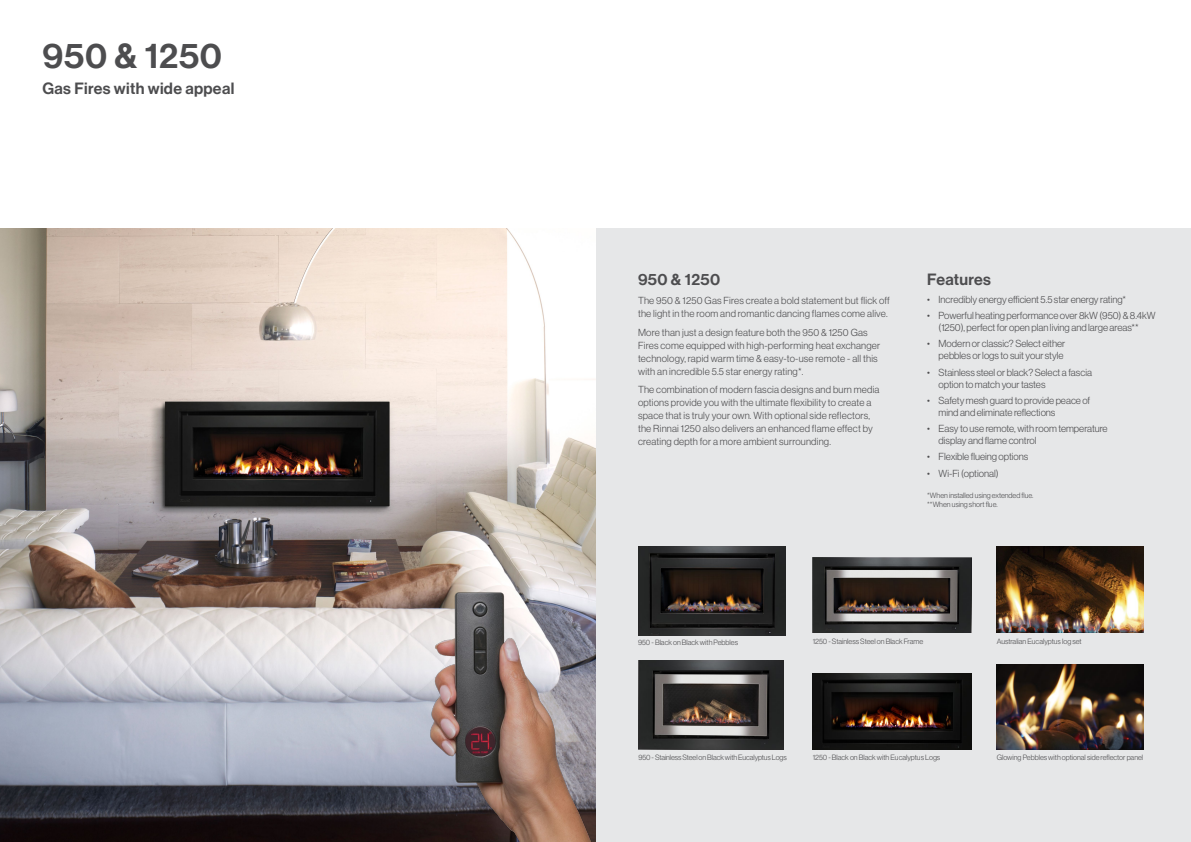
<style>
.page{position:relative;width:1191px;height:842px;background:#fff}
.page>*{position:absolute;margin:0;border:0;box-sizing:border-box;transform-origin:0 0}
.t1{font:500 35px "Haas Grot Disp 65";letter-spacing:.02em;color:#4d4d4f}
.t2{font:500 16px "Haas Grot Disp 65";letter-spacing:.02em;color:#4d4d4f}
.t3{font:300 10px/13px "Haas Grot Disp 45";letter-spacing:.005em;color:#4d4d4f}
.t4{font:300 7.5px/9px "Haas Grot Disp 45";color:#4d4d4f}
</style>
<div class="page">
<div style="left:0;top:229px;width:1191px;height:613px;background:#e6e7e8"></div>
<img style="left:812px;top:674px;width:159px;height:76px">
<img style="left:812px;top:557px;width:159px;height:76px">
<img style="left:996px;top:664px;width:147px;height:86px">
<img style="left:996px;top:546px;width:148px;height:87px">
<img style="left:638px;top:546px;width:147px;height:89px">
<img style="left:638px;top:660px;width:145px;height:90px">
<img style="left:0;top:229px;width:595px;height:613px">
<img style="left:348px;top:543px;width:248px;height:299px">
<h1 class="t1" style="left:43px;top:36px;width:181px">950 &amp; 1250</h1>
<h2 class="t2" style="left:43px;top:79px;width:193px">Gas Fires with wide appeal</h2>
<h2 class="t2" style="left:638px;top:270px;width:84px">950 &amp; 1250</h2>
<p class="t3" style="left:638px;top:294px;width:253px">The 950 &amp; 1250 Gas Fires create a bold statement but flick off the light in the room and romantic dancing flames come alive.</p>
<p class="t3" style="left:638px;top:326px;width:244px">More than just a design feature both the 950 &amp; 1250 Gas Fires come equipped with high-performing heat exchanger technology, rapid warm time &amp; easy-to-use remote - all this with an incredible 5.5 star energy rating*.</p>
<p class="t3" style="left:638px;top:383px;width:243px">The combination of modern fascia designs and burn media options provide you with the ultimate flexibility to create a space that is truly your own. With optional side reflectors, the Rinnai 1250 also delivers an enhanced flame effect by creating depth for a more ambient surrounding.</p>
<h2 class="t2" style="left:927px;top:270px;width:65px">Features</h2>
<p class="t3" style="left:927px;top:293px;width:200px">• Incredibly energy efficient 5.5 star energy rating*</p>
<p class="t3" style="left:927px;top:310px;width:230px;line-height:12px;text-align:center">• Powerful heating performance over 8kW (950) &amp; 8.4kW (1250), perfect for open plan living and large areas**</p>
<p class="t3" style="left:927px;top:338px;width:139px;line-height:12px;text-align:right">• Modern or classic? Select either pebbles or logs to suit your style</p>
<p class="t3" style="left:938px;top:366px;width:155px;line-height:12px;text-indent:-11px">• Stainless steel or black? Select a fascia option to match your tastes</p>
<p class="t3" style="left:938px;top:394px;width:153px;line-height:12px;text-indent:-11px">• Safety mesh guard to provide peace of mind and eliminate reflections</p>
<p class="t3" style="left:938px;top:423px;width:171px;line-height:12px;text-indent:-11px">• Easy to use remote, with room temperature display and flame control</p>
<p class="t3" style="left:927px;top:450px;width:103px">• Flexible flueing options</p>
<p class="t3" style="left:927px;top:467px;width:73px">• Wi-Fi (optional)</p>
<p class="t4" style="left:927px;top:491px;width:108px">*When installed using extended flue. **When using short flue.</p>
<p class="t4" style="left:812px;top:637px;width:112px">1250 - Stainless Steel on Black Frame</p>
<p class="t4" style="left:638px;top:638px;width:102px">950 - Black on Black with Pebbles</p>
<p class="t4" style="left:996px;top:637px;width:86px">Australian Eucalyptus log set</p>
<p class="t4" style="left:638px;top:753px;width:150px">950 - Stainless Steel on Black with Eucalyptus Logs</p>
<p class="t4" style="left:996px;top:753px;width:148px">Glowing Pebbles with optional side reflector panel</p>
<p class="t4" style="left:812px;top:753px;width:129px">1250 - Black on Black with Eucalyptus Logs</p>
</div>
